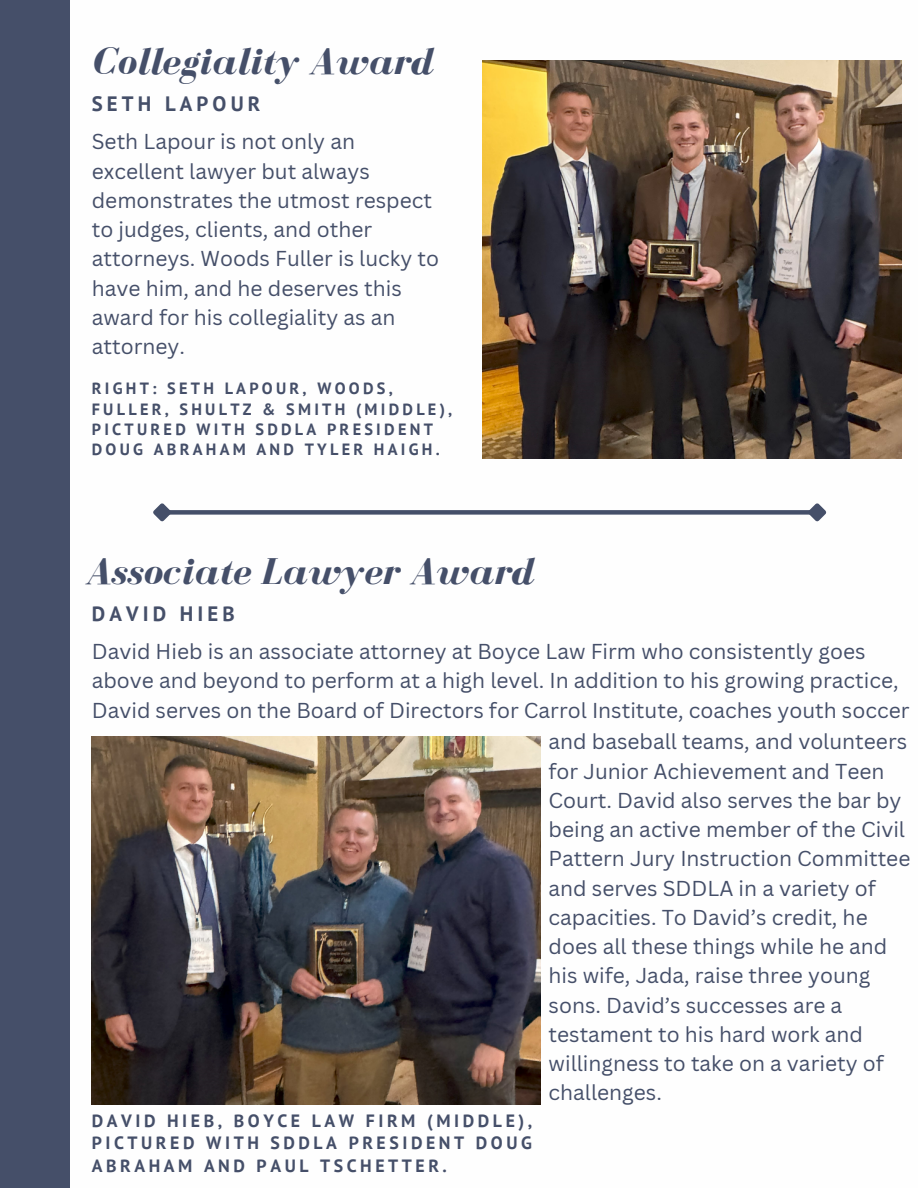
<style>
.page{position:relative;width:918px;height:1188px;background:#fff}
.page>*{position:absolute;margin:0;border:0;box-sizing:border-box;transform-origin:0 0}
.t1{font:italic 700 38.4px "Bodoni FLF";color:#454f69}
.t2{font:21px/29.2px "Canva Sans";color:#454f69}
.t3{font:700 20.85px "PT Sans";letter-spacing:.2em;color:#454f69}
.t4{font:700 17.85px/22.5px "PT Sans";letter-spacing:.2em;color:#454f69;text-align:justify}
.t5{font:700 16.35px/20.2px "PT Sans";letter-spacing:.2em;color:#454f69}
</style>
<div class="page">
<div style="left:0;top:0;width:70px;height:1188px;background:#454f69"></div>
<img style="left:92px;top:737px;width:449px;height:367px">
<img style="left:482px;top:61px;width:420px;height:398px">
<div style="left:168px;top:510px;width:644px;height:5px;background:#454f69"></div>
<svg style="left:153px;top:503px;width:22px;height:19px"></svg>
<svg style="left:804px;top:503px;width:23px;height:19px"></svg>
<p class="t1" style="left:92px;top:41px;width:343px">Collegiality Award</p>
<p class="t3" style="left:92px;top:90px;width:170px">SETH LAPOUR</p>
<p class="t2" style="left:92px;top:127px;width:349px">Seth Lapour is not only an excellent lawyer but always demonstrates the utmost respect to judges, clients, and other attorneys. Woods Fuller is lucky to have him, and he deserves this award for his collegiality as an attorney.</p>
<p class="t5" style="left:92px;top:378px;width:362px">RIGHT: SETH LAPOUR, WOODS,<br>FULLER, SHULTZ &amp; SMITH (MIDDLE),<br>PICTURED WITH SDDLA PRESIDENT<br>DOUG ABRAHAM AND TYLER HAIGH.</p>
<p class="t1" style="left:85px;top:550px;width:450px">Associate Lawyer Award</p>
<p class="t3" style="left:92px;top:599px;width:145px">DAVID HIEB</p>
<p class="t2" style="left:92px;top:636px;width:819px">David Hieb is an associate attorney at Boyce Law Firm who consistently goes above and beyond to perform at a high level. In addition to his growing practice,<br>David serves on the Board of Directors for Carrol Institute, coaches youth soccer</p>
<p class="t2" style="left:549px;top:727px;width:363px">and baseball teams, and volunteers for Junior Achievement and Teen<br>Court. David also serves the bar by being an active member of the Civil<br>Pattern Jury Instruction Committee and serves SDDLA in a variety of capacities. To David’s credit, he does all these things while he and his wife, Jada, raise three young sons. David’s successes are a testament to his hard work and willingness to take on a variety of challenges.</p>
<p class="t4" style="left:92px;top:1109px;width:442px">DAVID HIEB, BOYCE LAW FIRM (MIDDLE), PICTURED WITH SDDLA PRESIDENT DOUG ABRAHAM AND PAUL TSCHETTER.</p>
</div>
